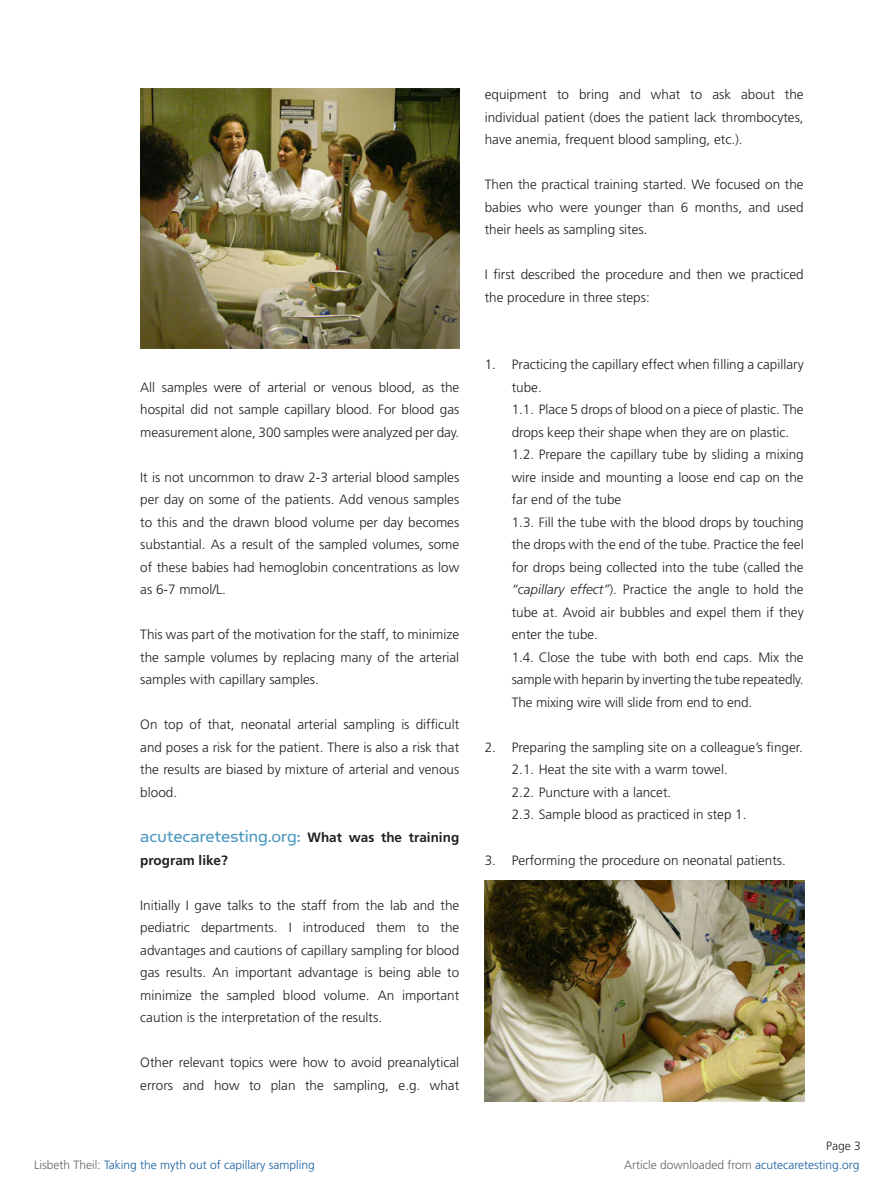
<style>
.page{position:relative;width:893px;height:1187px;background:#fff}
.page>*{position:absolute;margin:0;border:0;box-sizing:border-box;transform-origin:0 0}
.Heading_article{font:19.5px "Simian Text Orangutan";color:#509ac0}
.Heading_article-2{font:300 13.5px/22.5px "Frutiger";color:#231f20;text-align:justify}
.Heading_article-3{font:700 13.5px "Frutiger";color:#231f20}
.Heading_article-4{font:300 12px "Frutiger";color:#175d9e}
.Heading_article-5{font:300 12px "Frutiger";color:#636366}
.Heading_article-6{font:300 12px "Frutiger";color:#231f20}
.s1{font-family:"Frutiger";font-weight:700;font-size:13.5px;color:#231f20}
.s2{font-style:italic}
.s3{color:#636366}
.s4{color:#175d9e}
</style>
<div class="page">
<img style="left:140px;top:89px;width:319px;height:259px">
<img style="left:485px;top:880px;width:319px;height:221px">
<p class="Heading_article-2" style="left:140px;top:376px;width:320px">All samples were of arterial or venous blood, as the hospital did not sample capillary blood. For blood gas measurement alone, 300 samples were analyzed per day.</p>
<p class="Heading_article-2" style="left:140px;top:466px;width:320px">It is not uncommon to draw 2-3 arterial blood samples per day on some of the patients. Add venous samples to this and the drawn blood volume per day becomes substantial. As a result of the sampled volumes, some of these babies had hemoglobin concentrations as low as 6-7 mmol/L.</p>
<p class="Heading_article-2" style="left:140px;top:623px;width:320px">This was part of the motivation for the staff, to minimize the sample volumes by replacing many of the arterial samples with capillary samples.</p>
<p class="Heading_article-2" style="left:140px;top:713px;width:320px">On top of that, neonatal arterial sampling is difficult and poses a risk for the patient. There is also a risk that the results are biased by mixture of arterial and venous blood.</p>
<p class="Heading_article" style="left:140px;top:825px;width:320px">acutecaretesting.org: <span class="s1">What was the training</span></p>
<p class="Heading_article-3" style="left:140px;top:851px;width:89px">program like?</p>
<p class="Heading_article-2" style="left:140px;top:893px;width:320px">Initially I gave talks to the staff from the lab and the pediatric departments. I introduced them to the advantages and cautions of capillary sampling for blood gas results. An important advantage is being able to minimize the sampled blood volume. An important caution is the interpretation of the results.</p>
<p class="Heading_article-2" style="left:140px;top:1051px;width:320px">Other relevant topics were how to avoid preanalytical errors and how to plan the sampling, e.g. what</p>
<p class="Heading_article-2" style="left:485px;top:83px;width:320px">equipment to bring and what to ask about the individual patient (does the patient lack thrombocytes, have anemia, frequent blood sampling, etc.).</p>
<p class="Heading_article-2" style="left:485px;top:173px;width:320px">Then the practical training started. We focused on the babies who were younger than 6 months, and used their heels as sampling sites.</p>
<p class="Heading_article-2" style="left:485px;top:263px;width:320px">I first described the procedure and then we practiced the procedure in three steps:</p>
<p class="Heading_article-2" style="left:512px;top:353px;width:293px;text-indent:-27px">1. Practicing the capillary effect when filling a capillary tube.</p>
<p class="Heading_article-2" style="left:512px;top:398px;width:293px">1.1. Place 5 drops of blood on a piece of plastic. The drops keep their shape when they are on plastic.</p>
<p class="Heading_article-2" style="left:512px;top:443px;width:293px">1.2. Prepare the capillary tube by sliding a mixing wire inside and mounting a loose end cap on the far end of the tube</p>
<p class="Heading_article-2" style="left:512px;top:511px;width:293px">1.3. Fill the tube with the blood drops by touching the drops with the end of the tube. Practice the feel for drops being collected into the tube (called the <span class="s2">“capillary effect”</span>). Practice the angle to hold the tube at. Avoid air bubbles and expel them if they enter the tube.</p>
<p class="Heading_article-2" style="left:512px;top:646px;width:293px">1.4. Close the tube with both end caps. Mix the sample with heparin by inverting the tube repeatedly.<br>The mixing wire will slide from end to end.</p>
<p class="Heading_article-2" style="left:485px;top:736px;width:320px">2. Preparing the sampling site on a colleague’s finger.</p>
<p class="Heading_article-2" style="left:512px;top:758px;width:218px">2.1. Heat the site with a warm towel.</p>
<p class="Heading_article-2" style="left:512px;top:781px;width:161px">2.2. Puncture with a lancet.</p>
<p class="Heading_article-2" style="left:512px;top:803px;width:236px">2.3. Sample blood as practiced in step 1.</p>
<p class="Heading_article-2" style="left:485px;top:848px;width:303px">3. Performing the procedure on neonatal patients.</p>
<p class="Heading_article-6" style="left:826px;top:1139px;width:36px">Page 3</p>
<p class="Heading_article-4" style="left:34px;top:1158px;width:282px"><span class="s3">Lisbeth Theil:</span> Taking the myth out of capillary sampling</p>
<p class="Heading_article-5" style="left:624px;top:1158px;width:237px">Article downloaded from <span class="s4">acutecaretesting.org</span></p>
</div>
